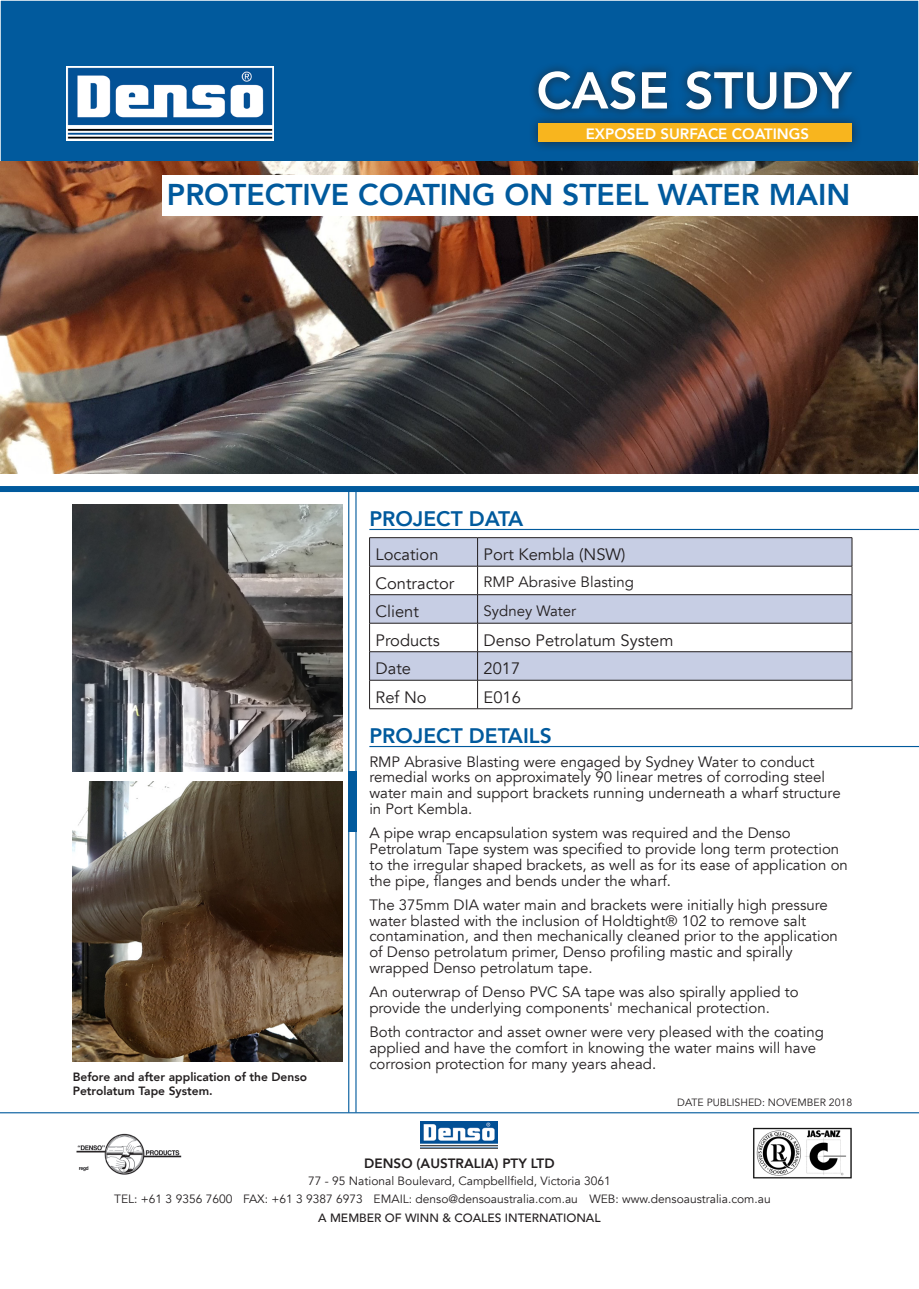
<style>
.page{position:relative;width:919px;height:1289px;background:#fff}
.page>*{position:absolute;margin:0;border:0;box-sizing:border-box;transform-origin:0 0}
.t1{font:800 30px "Avenir";color:#015a9d}
.t2{font:800 21px "Avenir";color:#015a9d}
.t3{font:16.5px "Avenir";color:#231f20}
.t4{font:15px/15.8px "Avenir";color:#231f20}
.t5{font:800 15px "Avenir";color:#fff}
.t6{font:800 13.5px "Avenir";color:#231f20}
.t7{font:12px "Avenir";color:#231f20}
.t8{font:800 12px/13.5px "Avenir";color:#231f20}
.t9{font:500 12px "Avenir";color:#231f20}
.t10{font:10.5px "Avenir";color:#231f20}
</style>
<div class="page">
<hr style="left:369px;top:746px;width:549px;height:1px;background:#015a9d">
<hr style="left:369px;top:529px;width:549px;height:1px;background:#015a9d">
<hr style="left:348px;top:490px;width:1px;height:622px;background:#015a9d">
<hr style="left:355px;top:490px;width:1px;height:622px;background:#015a9d">
<div style="left:0;top:486px;width:918px;height:6px;background:#015a9d"></div>
<hr style="left:0;top:1112px;width:918px;height:1px;background:#015a9d">
<div style="left:348px;top:771px;width:8px;height:60px;background:#015a9d"></div>
<div style="left:0;top:0;width:918px;height:162px;background:#015a9d"></div>
<div style="left:528px;top:61px;width:332px;height:58px;background:#231f20;opacity:.75"></div>
<svg style="left:538px;top:71px;width:314px;height:38px"></svg>
<img style="left:753px;top:1127px;width:99px;height:51px">
<img style="left:67px;top:67px;width:206px;height:74px">
<img style="left:420px;top:1121px;width:77px;height:27px">
<img style="left:76px;top:1133px;width:106px;height:42px">
<img style="left:0;top:162px;width:917px;height:311px">
<div style="left:528px;top:113px;width:334px;height:39px;background:#231f20;opacity:.75"></div>
<div style="left:538px;top:123px;width:314px;height:19px;background:#f8b51e"></div>
<svg style="left:370px;top:538px;width:481px;height:142px;fill:#c7cee4"></svg>
<hr style="left:369px;top:537px;width:108px;height:1px;background:#231f20">
<hr style="left:477px;top:537px;width:375px;height:1px;background:#231f20">
<hr style="left:369px;top:566px;width:108px;height:1px;background:#231f20">
<hr style="left:477px;top:566px;width:375px;height:1px;background:#231f20">
<hr style="left:369px;top:594px;width:108px;height:1px;background:#231f20">
<hr style="left:477px;top:594px;width:375px;height:1px;background:#231f20">
<hr style="left:369px;top:623px;width:108px;height:1px;background:#231f20">
<hr style="left:477px;top:623px;width:375px;height:1px;background:#231f20">
<hr style="left:369px;top:651px;width:108px;height:1px;background:#231f20">
<hr style="left:477px;top:651px;width:375px;height:1px;background:#231f20">
<hr style="left:369px;top:680px;width:108px;height:1px;background:#231f20">
<svg style="left:369px;top:538px;width:1px;height:170px"></svg>
<hr style="left:477px;top:680px;width:375px;height:1px;background:#231f20">
<svg style="left:477px;top:538px;width:1px;height:170px"></svg>
<svg style="left:851px;top:538px;width:1px;height:170px"></svg>
<hr style="left:369px;top:708px;width:108px;height:1px;background:#231f20">
<hr style="left:477px;top:708px;width:375px;height:1px;background:#231f20">
<div style="left:163px;top:175px;width:755px;height:41px;background:#fff"></div>
<img style="left:73px;top:504px;width:269px;height:267px">
<img style="left:73px;top:781px;width:269px;height:280px">
<p class="t5" style="left:585px;top:120px;width:225px">EXPOSED SURFACE COATINGS</p>
<p class="t1" style="left:167px;top:167px;width:685px">PROTECTIVE COATING ON STEEL WATER MAIN</p>
<p class="t2" style="left:369px;top:499px;width:155px">PROJECT DATA</p>
<p class="t8" style="left:73px;top:1069px;width:236px">Before and after application of the Denso<br>Petrolatum Tape System.</p>
<p class="t3" style="left:375px;top:544px;width:64px">Location</p>
<p class="t3" style="left:483px;top:544px;width:143px">Port Kembla (NSW)</p>
<p class="t3" style="left:375px;top:573px;width:80px">Contractor</p>
<p class="t4" style="left:483px;top:574px;width:152px">RMP Abrasive Blasting</p>
<p class="t3" style="left:375px;top:601px;width:45px">Client</p>
<p class="t4" style="left:483px;top:603px;width:94px">Sydney Water</p>
<p class="t3" style="left:375px;top:630px;width:66px">Products</p>
<p class="t3" style="left:483px;top:630px;width:191px">Denso Petrolatum System</p>
<p class="t3" style="left:375px;top:658px;width:37px">Date</p>
<p class="t3" style="left:483px;top:658px;width:38px">2017</p>
<p class="t3" style="left:375px;top:687px;width:53px">Ref No</p>
<p class="t3" style="left:483px;top:687px;width:39px">E016</p>
<p class="t2" style="left:369px;top:716px;width:184px">PROJECT DETAILS</p>
<p class="t4" style="left:369px;top:754px;width:473px">RMP Abrasive Blasting were engaged by Sydney Water to conduct remedial works on approximately 90 linear metres of corroding steel water main and support brackets running underneath a wharf structure in Port Kembla.</p>
<p class="t4" style="left:369px;top:825px;width:480px">A pipe wrap encapsulation system was required and the Denso Petrolatum Tape system was specified to provide long term protection to the irregular shaped brackets, as well as for its ease of application on the pipe, flanges and bends under the wharf.</p>
<p class="t4" style="left:369px;top:897px;width:470px">The 375mm DIA water main and brackets were initially high pressure water blasted with the inclusion of Holdtight® 102 to remove salt contamination, and then mechanically cleaned prior to the application of Denso petrolatum primer, Denso profiling mastic and spirally wrapped Denso petrolatum tape.</p>
<p class="t4" style="left:369px;top:984px;width:431px">An outerwrap of Denso PVC SA tape was also spirally applied to provide the underlying components' mechanical protection.</p>
<p class="t4" style="left:369px;top:1024px;width:456px">Both contractor and asset owner were very pleased with the coating applied and have the comfort in knowing the water mains will have corrosion protection for many years ahead.</p>
<p class="t6" style="left:364px;top:1151px;width:192px">DENSO (AUSTRALIA) PTY LTD</p>
<p class="t10" style="left:677px;top:1096px;width:176px">DATE PUBLISHED: NOVEMBER 2018</p>
<p class="t7" style="left:308px;top:1173px;width:304px">77 - 95 National Boulevard, Campbellfield, Victoria 3061</p>
<p class="t7" style="left:114px;top:1191px;width:120px">TEL: +61 3 9356 7600</p>
<p class="t7" style="left:243px;top:1191px;width:121px">FAX: +61 3 9387 6973</p>
<p class="t7" style="left:373px;top:1191px;width:206px">EMAIL: denso@densoaustralia.com.au</p>
<p class="t7" style="left:589px;top:1191px;width:183px">WEB: www.densoaustralia.com.au</p>
<p class="t9" style="left:318px;top:1207px;width:284px">A MEMBER OF WINN &amp; COALES INTERNATIONAL</p>
</div>
